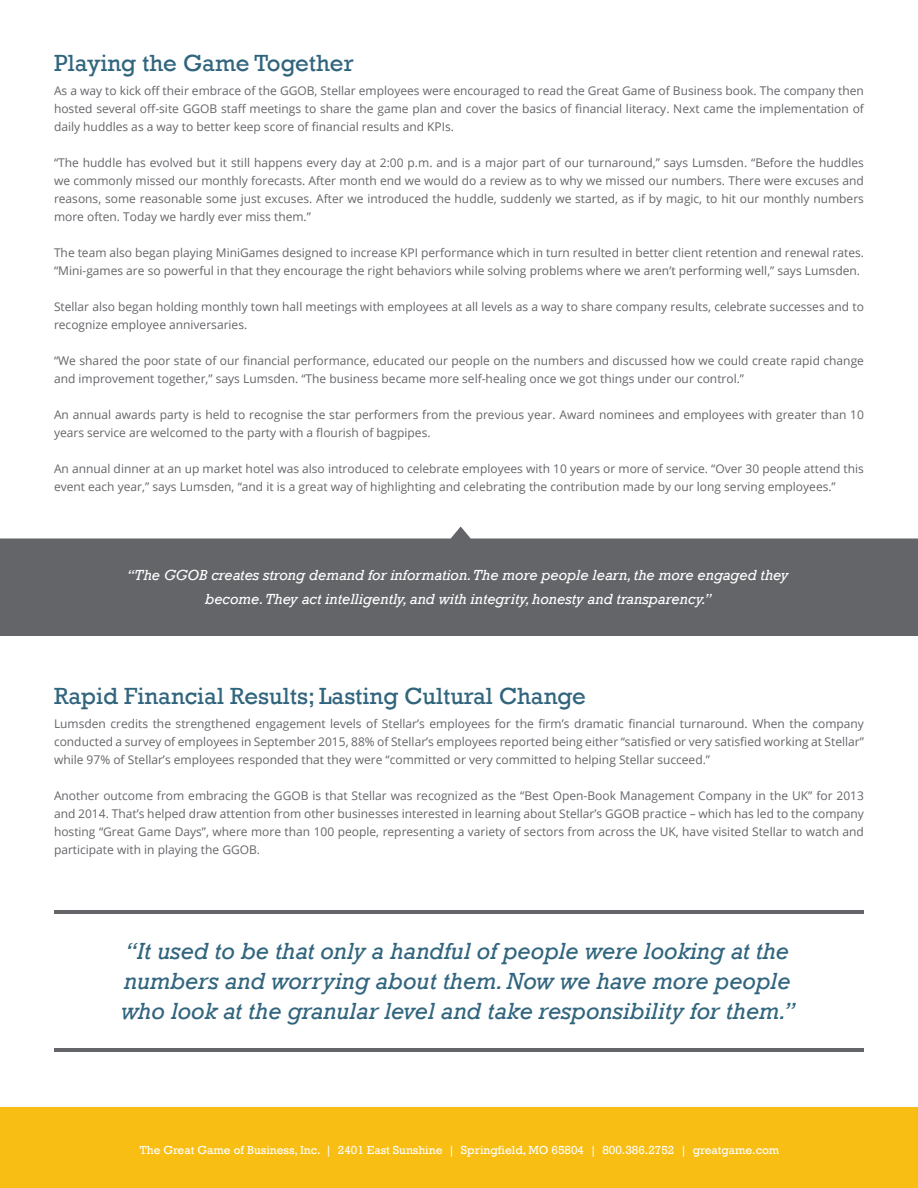
<style>
.page{position:relative;width:918px;height:1188px;background:#fff}
.page>*{position:absolute;margin:0;border:0;box-sizing:border-box;transform-origin:0 0}
.t1{font:italic 24px/30px "Rockwell";color:#31657e}
.t2{font:24px "Rockwell";color:#31657e}
.t3{font:italic 15px "Rockwell";color:#fff}
.t4{font:12px/18px "Open Sans";color:#646569}
.t5{font:12px "Rockwell";color:#fff}
</style>
<div class="page">
<div style="left:0;top:1107px;width:918px;height:81px;background:#f8be14"></div>
<hr style="left:54px;top:911px;width:810px;height:3px;background:#646569">
<hr style="left:54px;top:1048px;width:810px;height:3px;background:#646569">
<svg style="left:0;top:527px;width:918px;height:109px;background:#747578"></svg>
<p class="t2" style="left:54px;top:49px;width:301px">Playing the Game Together</p>
<p class="t4" style="left:54px;top:81px;width:812px;text-align:justify">As a way to kick off their embrace of the GGOB, Stellar employees were encouraged to read the Great Game of Business book. The company then hosted several off-site GGOB staff meetings to share the game plan and cover the basics of financial literacy. Next came the implementation of daily huddles as a way to better keep score of financial results and KPIs.</p>
<p class="t4" style="left:54px;top:153px;width:812px;text-align:justify">“The huddle has evolved but it still happens every day at 2:00 p.m. and is a major part of our turnaround,” says Lumsden. “Before the huddles we commonly missed our monthly forecasts. After month end we would do a review as to why we missed our numbers. There were excuses and reasons, some reasonable some just excuses. After we introduced the huddle, suddenly we started, as if by magic, to hit our monthly numbers more often. Today we hardly ever miss them.”</p>
<p class="t4" style="left:54px;top:243px;width:811px">The team also began playing MiniGames designed to increase KPI performance which in turn resulted in better client retention and renewal rates. “Mini-games are so powerful in that they encourage the right behaviors while solving problems where we aren’t performing well,” says Lumsden.</p>
<p class="t4" style="left:54px;top:297px;width:812px">Stellar also began holding monthly town hall meetings with employees at all levels as a way to share company results, celebrate successes and to recognize employee anniversaries.</p>
<p class="t4" style="left:54px;top:351px;width:812px">“We shared the poor state of our financial performance, educated our people on the numbers and discussed how we could create rapid change and improvement together,” says Lumsden. “The business became more self-healing once we got things under our control.”</p>
<p class="t4" style="left:54px;top:405px;width:812px">An annual awards party is held to recognise the star performers from the previous year. Award nominees and employees with greater than 10 years service are welcomed to the party with a flourish of bagpipes.</p>
<p class="t4" style="left:54px;top:459px;width:812px">An annual dinner at an up market hotel was also introduced to celebrate employees with 10 years or more of service. “Over 30 people attend this event each year,” says Lumsden, “and it is a great way of highlighting and celebrating the contribution made by our long serving employees.”</p>
<p class="t3" style="left:127px;top:566px;width:663px">“The GGOB creates strong demand for information. The more people learn, the more engaged they</p>
<p class="t3" style="left:205px;top:590px;width:508px">become. They act intelligently, and with integrity, honesty and transparency.”</p>
<p class="t2" style="left:54px;top:682px;width:533px">Rapid Financial Results; Lasting Cultural Change</p>
<p class="t4" style="left:54px;top:715px;width:812px;text-align:justify">Lumsden credits the strengthened engagement levels of Stellar’s employees for the firm’s dramatic financial turnaround. When the company conducted a survey of employees in September 2015, 88% of Stellar’s employees reported being either “satisfied or very satisfied working at Stellar” while 97% of Stellar’s employees responded that they were “committed or very committed to helping Stellar succeed.”</p>
<p class="t4" style="left:54px;top:787px;width:812px;text-align:justify">Another outcome from embracing the GGOB is that Stellar was recognized as the “Best Open-Book Management Company in the UK” for 2013 and 2014. That’s helped draw attention from other businesses interested in learning about Stellar’s GGOB practice – which has led to the company hosting “Great Game Days”, where more than 100 people, representing a variety of sectors from across the UK, have visited Stellar to watch and participate with in playing the GGOB.</p>
<p class="t1" style="left:121px;top:936px;width:676px">“It used to be that only a handful of people were looking at the numbers and worrying about them. Now we have more people who look at the granular level and take responsibility for them.”</p>
<p class="t5" style="left:140px;top:1143px;width:641px">The Great Game of Business, Inc. | 2401 East Sunshine | Springfield, MO 65804 | 800.386.2752 | greatgame.com</p>
</div>
